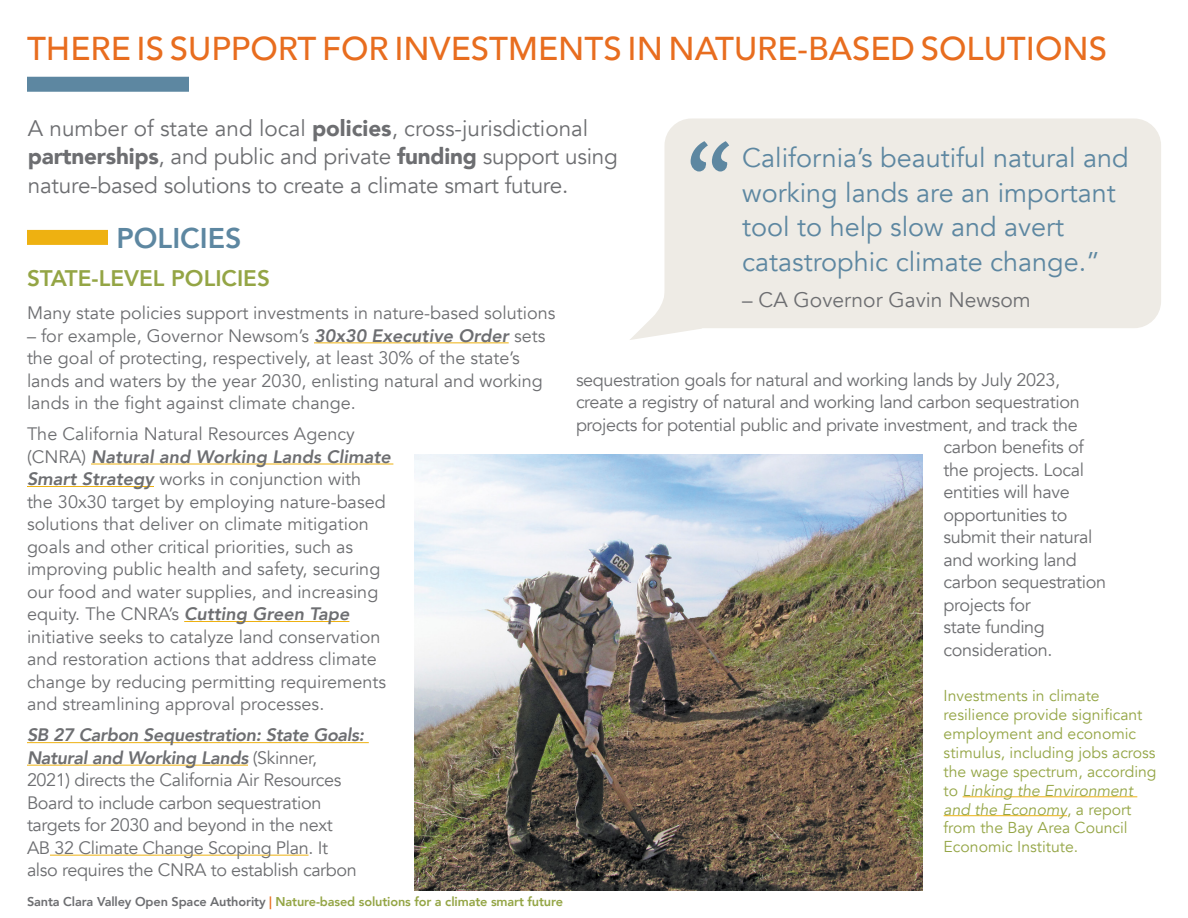
<style>
.page{position:relative;width:1188px;height:918px;background:#fff}
.page>*{position:absolute;margin:0;border:0;box-sizing:border-box;transform-origin:0 0}
.t1{font:133.2px "Chaparral Pro";color:#5d87a1}
.t2{font:500 33px "Avenir";color:#e86d1f}
.t3{font:800 28.5px "Avenir";color:#5d87a1}
.t4{font:27px/34.5px "Avenir";color:#5d87a1}
.t5{font:22.5px/28.5px "Avenir";letter-spacing:-.01em;color:#6d6e71}
.t6{font:800 22.5px "Avenir";color:#94a545}
.t7{font:21px "Avenir";color:#6d6e71}
.t8{font:18px/22.5px "Avenir";color:#6d6e71}
.t9{font:18px/22.5px "Avenir";letter-spacing:-.02em;color:#6d6e71}
.t10{font:15.75px/18.9px "Avenir";color:#94a545}
.t11{font:800 12.75px "Avenir";letter-spacing:-.01em;color:#94a545}
.s1{font-weight:900}
.s2{font-weight:800;font-style:italic}
.s3{font-style:italic}
.s4{color:#6d6e71}
.s5{color:#e86d1f}
</style>
<div class="page">
<hr style="left:314px;top:342px;width:195px;height:1px;background:#eeb111">
<hr style="left:91px;top:464px;width:302px;height:1px;background:#eeb111">
<hr style="left:27px;top:486px;width:127px;height:1px;background:#eeb111">
<hr style="left:184px;top:621px;width:165px;height:1px;background:#eeb111">
<hr style="left:27px;top:742px;width:342px;height:1px;background:#eeb111">
<hr style="left:27px;top:765px;width:221px;height:1px;background:#eeb111">
<hr style="left:50px;top:855px;width:259px;height:1px;background:#eeb111">
<div style="left:27px;top:230px;width:81px;height:15px;background:#eeb111"></div>
<div style="left:27px;top:77px;width:162px;height:15px;background:#5d87a1"></div>
<img style="left:415px;top:455px;width:507px;height:436px">
<hr style="left:963px;top:796px;width:174px;height:1px;background:#eeb111">
<hr style="left:944px;top:815px;width:123px;height:1px;background:#eeb111">
<div style="left:664px;top:118px;width:497px;height:210px;background:#eeebe5;border-radius:27px"></div>
<svg style="left:630px;top:284px;width:72px;height:56px"></svg>
<h2 class="t2" style="left:27px;top:20px;width:1082px">THERE IS SUPPORT FOR INVESTMENTS IN NATURE-BASED SOLUTIONS</h2>
<p class="t5" style="left:28px;top:114px;width:592px">A number of state and local <span class="s1">policies</span>, cross-jurisdictional <span class="s1">partnerships</span>, and public and private <span class="s1">funding</span> support using nature-based solutions to create a climate smart future.</p>
<h1 class="t1" style="left:684px;top:120px;width:49px">“</h1>
<h3 class="t4" style="left:742px;top:141px;width:388px">California’s beautiful natural and working lands are an important tool to help slow and avert catastrophic climate change.”</h3>
<p class="t7" style="left:742px;top:287px;width:290px">– CA Governor Gavin Newsom</p>
<h3 class="t3" style="left:116px;top:216px;width:127px">POLICIES</h3>
<p class="t6" style="left:27px;top:260px;width:244px">STATE-LEVEL POLICIES</p>
<p class="t8" style="left:27px;top:302px;width:530px">Many state policies support investments in nature-based solutions</p>
<p class="t8" style="left:27px;top:324px;width:520px">– for example, Governor Newsom’s <span class="s2">30x30 Executive Order</span> sets the goal of protecting, respectively, at least 30% of the state’s lands and waters by the year 2030, enlisting natural and working lands in the fight against climate change.</p>
<p class="t8" style="left:27px;top:423px;width:365px">The California Natural Resources Agency (CNRA) <span class="s2">Natural and Working Lands Climate Smart Strategy</span> works in conjunction with the 30x30 target by employing nature-based solutions that deliver on climate mitigation goals and other critical priorities, such as improving public health and safety, securing our food and water supplies, and increasing equity. The CNRA’s <span class="s2">Cutting Green Tape </span>initiative seeks to catalyze land conservation and restoration actions that address climate change by reducing permitting requirements and streamlining approval processes.</p>
<p class="t9" style="left:27px;top:724px;width:339px"><span class="s2">SB 27 Carbon Sequestration: State Goals:<br>Natural and Working Lands</span> (Skinner, 2021) directs the California Air Resources Board to include carbon sequestration targets for 2030 and beyond in the next<br>AB 32 Climate Change Scoping Plan. It<br>also requires the CNRA to establish carbon</p>
<p class="t9" style="left:576px;top:369px;width:486px">sequestration goals for natural and working lands by July 2023,</p>
<p class="t9" style="left:576px;top:391px;width:505px">create a registry of natural and working land carbon sequestration</p>
<p class="t9" style="left:576px;top:414px;width:503px">projects for potential public and private investment, and track the</p>
<p class="t9" style="left:944px;top:436px;width:142px">carbon benefits of</p>
<p class="t9" style="left:944px;top:459px;width:142px">the projects. Local</p>
<p class="t9" style="left:944px;top:481px;width:128px">entities will have</p>
<p class="t9" style="left:944px;top:504px;width:125px">opportunities to</p>
<p class="t9" style="left:944px;top:526px;width:150px">submit their natural</p>
<p class="t9" style="left:944px;top:549px;width:135px">and working land</p>
<p class="t9" style="left:944px;top:571px;width:164px">carbon sequestration</p>
<p class="t9" style="left:944px;top:594px;width:88px">projects for</p>
<p class="t9" style="left:944px;top:616px;width:103px">state funding</p>
<p class="t9" style="left:944px;top:639px;width:110px">consideration.</p>
<p class="t10" style="left:944px;top:687px;width:214px">Investments in climate resilience provide significant employment and economic stimulus, including jobs across the wage spectrum, according to <span class="s3">Linking the Environment and the Economy</span>, a report from the Bay Area Council<br>Economic Institute.</p>
<p class="t11" style="left:27px;top:892px;width:538px"><span class="s4">Santa Clara Valley Open Space Authority</span> <span class="s5">|</span> Nature-based solutions for a climate smart future</p>
</div>
